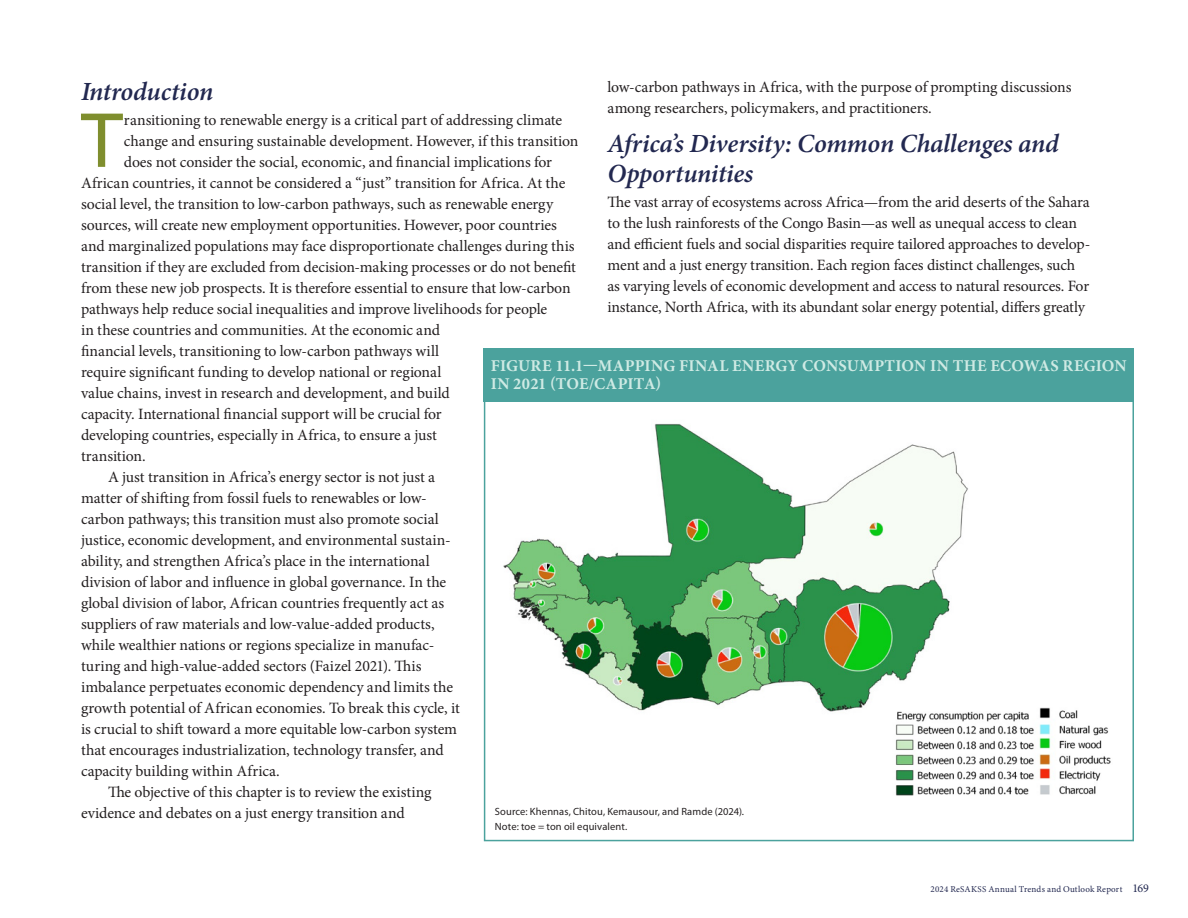
<style>
.page{position:relative;width:1188px;height:918px;background:#fff}
.page>*{position:absolute;margin:0;border:0;box-sizing:border-box;transform-origin:0 0}
.t1{font:74.4px "Trebuchet MS";color:#7f8e2e}
.t2{font:italic 600 26.25px/30px "Minion Pro";letter-spacing:-.005em;color:#222850}
.t3{font:700 16.5px/18px "Minion Pro";letter-spacing:.015em;color:#cfeae4}
.t4{font:15.75px/21px "Minion Pro";letter-spacing:-.01em;color:#231f20}
.t5{font:10.5px/15.5px "Myriad Pro";letter-spacing:.01em;color:#231f20}
.t6{font:9px "Minion Pro";letter-spacing:.025em;color:#222850}
.s1{font-size:12px}
</style>
<div class="page">
<div style="left:484px;top:348px;width:650px;height:493px;background:#fff;border:2px solid #4ba29d"></div>
<div style="left:484px;top:348px;width:650px;height:54px;background:#4ba29d"></div>
<img style="left:503px;top:423px;width:465px;height:289px">
<img style="left:884px;top:700px;width:227px;height:96px">
<p class="t4" style="left:608px;top:77px;width:466px">low-carbon pathways in Africa, with the purpose of prompting discussions among researchers, policymakers, and practitioners.</p>
<h2 class="t2" style="left:608px;top:129px;width:453px">Africa’s Diversity: Common Challenges and<br>Opportunities</h2>
<p class="t4" style="left:608px;top:191px;width:484px">The vast array of ecosystems across Africa—from the arid deserts of the Sahara to the lush rainforests of the Congo Basin—as well as unequal access to clean and efficient fuels and social disparities require tailored approaches to develop&shy;ment and a just energy transition. Each region faces distinct challenges, such as varying levels of economic development and access to natural resources. For instance, North Africa, with its abundant solar energy potential, differs greatly</p>
<h2 class="t2" style="left:81px;top:77px;width:134px">Introduction</h2>
<h1 class="t1" style="left:80px;top:97px;width:45px">T</h1>
<p class="t4" style="left:124px;top:109px;width:440px">ransitioning to renewable energy is a critical part of addressing climate</p>
<p class="t4" style="left:124px;top:130px;width:456px">change and ensuring sustainable development. However, if this transition</p>
<p class="t4" style="left:124px;top:151px;width:430px">does not consider the social, economic, and financial implications for</p>
<p class="t4" style="left:81px;top:172px;width:486px">African countries, it cannot be considered a “just” transition for Africa. At the</p>
<p class="t4" style="left:81px;top:193px;width:474px">social level, the transition to low-carbon pathways, such as renewable energy</p>
<p class="t4" style="left:81px;top:214px;width:477px">sources, will create new employment opportunities. However, poor countries</p>
<p class="t4" style="left:81px;top:235px;width:495px">and marginalized populations may face disproportionate challenges during this</p>
<p class="t4" style="left:81px;top:256px;width:497px">transition if they are excluded from decision-making processes or do not benefit</p>
<p class="t4" style="left:81px;top:277px;width:491px">from these new job prospects. It is therefore essential to ensure that low-carbon</p>
<p class="t4" style="left:81px;top:298px;width:468px">pathways help reduce social inequalities and improve livelihoods for people</p>
<p class="t4" style="left:81px;top:319px;width:361px">in these countries and communities. At the economic and</p>
<p class="t4" style="left:81px;top:340px;width:360px">financial levels, transitioning to low-carbon pathways will</p>
<p class="t4" style="left:81px;top:361px;width:362px">require significant funding to develop national or regional</p>
<p class="t4" style="left:81px;top:382px;width:370px">value chains, invest in research and development, and build</p>
<p class="t4" style="left:81px;top:403px;width:362px">capacity. International financial support will be crucial for</p>
<p class="t4" style="left:81px;top:424px;width:358px">developing countries, especially in Africa, to ensure a just</p>
<p class="t4" style="left:81px;top:445px;width:66px">transition.</p>
<p class="t4" style="left:108px;top:466px;width:329px">A just transition in Africa’s energy sector is not just a</p>
<p class="t4" style="left:81px;top:487px;width:347px">matter of shifting from fossil fuels to renewables or low-</p>
<p class="t4" style="left:81px;top:508px;width:359px">carbon pathways; this transition must also promote social</p>
<p class="t4" style="left:81px;top:529px;width:371px">justice, economic development, and environmental sustain-</p>
<p class="t4" style="left:81px;top:550px;width:350px">ability, and strengthen Africa’s place in the international</p>
<p class="t4" style="left:81px;top:571px;width:367px">division of labor and influence in global governance. In the</p>
<p class="t4" style="left:81px;top:592px;width:365px">global division of labor, African countries frequently act as</p>
<p class="t4" style="left:81px;top:613px;width:355px">suppliers of raw materials and low-value-added products,</p>
<p class="t4" style="left:81px;top:634px;width:355px">while wealthier nations or regions specialize in manufac-</p>
<p class="t4" style="left:81px;top:655px;width:342px">turing and high-value-added sectors (Faizel 2021). This</p>
<p class="t4" style="left:81px;top:676px;width:374px">imbalance perpetuates economic dependency and limits the</p>
<p class="t4" style="left:81px;top:697px;width:380px">growth potential of African economies. To break this cycle, it</p>
<p class="t4" style="left:81px;top:718px;width:378px">is crucial to shift toward a more equitable low-carbon system</p>
<p class="t4" style="left:81px;top:739px;width:364px">that encourages industrialization, technology transfer, and</p>
<p class="t4" style="left:81px;top:760px;width:200px">capacity building within Africa.</p>
<p class="t4" style="left:108px;top:781px;width:325px">The objective of this chapter is to review the existing</p>
<p class="t4" style="left:81px;top:802px;width:325px">evidence and debates on a just energy transition and</p>
<p class="t3" style="left:491px;top:356px;width:638px">FIGURE 11.1—MAPPING FINAL ENERGY CONSUMPTION IN THE ECOWAS REGION<br>IN 2021 (TOE/CAPITA)</p>
<p class="t5" style="left:495px;top:803px;width:251px">Source: Khennas, Chitou, Kemausour, and Ramde (2024).<br>Note: toe = ton oil equivalent.</p>
<p class="t6" style="left:930px;top:883px;width:220px">2024 ReSAKSS Annual Trends and Outlook Report <span class="s1">169</span></p>
</div>
